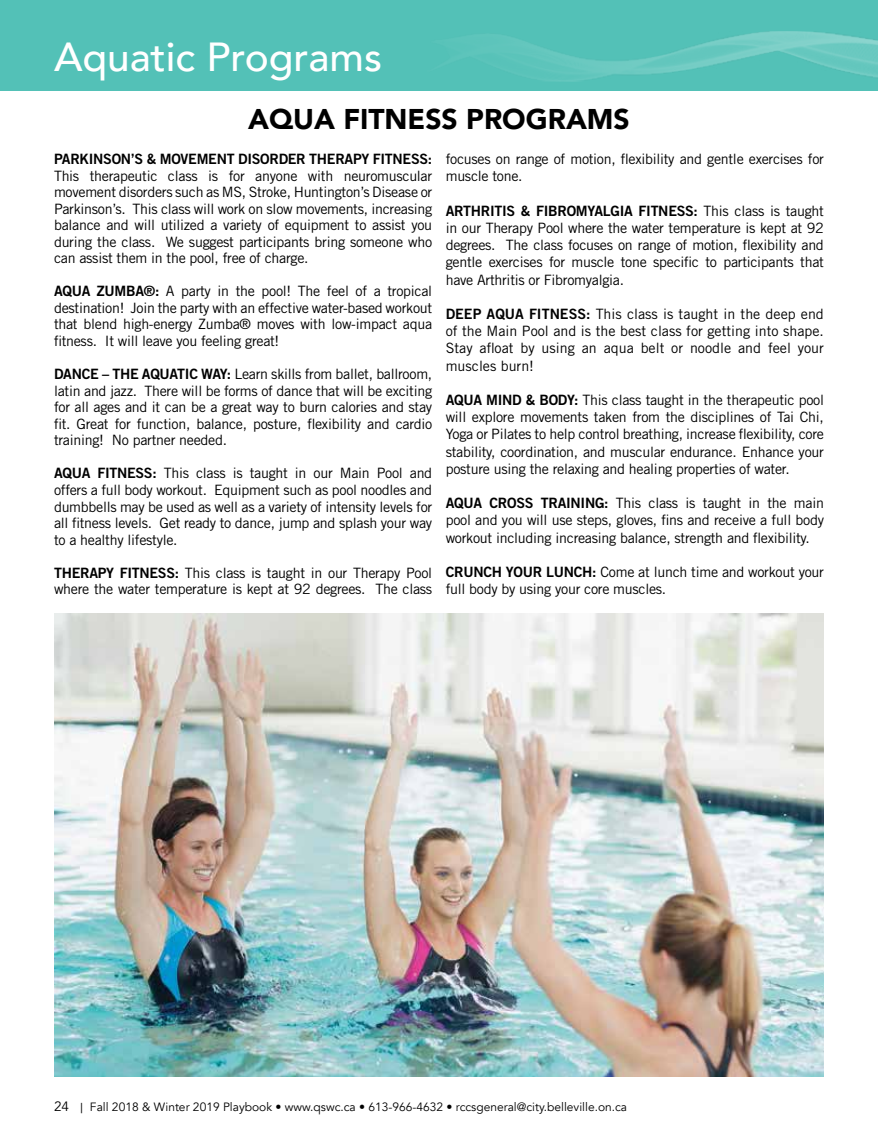
<style>
.page{position:relative;width:878px;height:1148px;background:#fff}
.page>*{position:absolute;margin:0;border:0;box-sizing:border-box;transform-origin:0 0}
.t1{font:500 40.5px "Avenir";color:#fff}
.t2{font:900 28.5px "Avenir";color:#000}
.t3{font:14.25px/16.5px "Trade Gothic LT Std";letter-spacing:-.02em;color:#000;text-align:justify}
.t4{font:14.25px "Trade Gothic LT Std Bd 2";letter-spacing:-.02em;color:#000}
.t5{font:12px "Avenir";color:#000}
.s1{font-family:"Trade Gothic LT Std Bd 2"}
.s2{font-family:"Trade Gothic LT Std"}
.s3{font-size:13.5px}
</style>
<div class="page">
<div style="left:0;top:0;width:878px;height:91px;background:#53c1b7"></div>
<img style="left:467px;top:31px;width:411px;height:51px">
<img style="left:54px;top:613px;width:769px;height:463px">
<h1 class="t1" style="left:54px;top:22px;width:329px">Aquatic Programs</h1>
<h2 class="t2" style="left:248px;top:94px;width:383px">AQUA FITNESS PROGRAMS</h2>
<p class="t4" style="left:54px;top:150px;width:380px">PARKINSON’S &amp; MOVEMENT DISORDER THERAPY FITNESS:</p>
<p class="t3" style="left:54px;top:167px;width:380px">This therapeutic class is for anyone with neuromuscular movement disorders such as MS, Stroke, Huntington’s Disease or Parkinson’s. This class will work on slow movements, increasing balance and will utilized a variety of equipment to assist you during the class. We suggest participants bring someone who can assist them in the pool, free of charge.</p>
<p class="t3" style="left:54px;top:283px;width:380px"><span class="s1">AQUA ZUMBA®:</span> A party in the pool! The feel of a tropical destination! Join the party with an effective water-based workout that blend high-energy Zumba® moves with low-impact aqua fitness. It will leave you feeling great!</p>
<p class="t3" style="left:54px;top:365px;width:380px"><span class="s1">DANCE – THE AQUATIC WAY:</span> Learn skills from ballet, ballroom, latin and jazz. There will be forms of dance that will be exciting for all ages and it can be a great way to burn calories and stay fit. Great for function, balance, posture, flexibility and cardio training! No partner needed.</p>
<p class="t3" style="left:54px;top:465px;width:380px"><span class="s1">AQUA FITNESS:</span> This class is taught in our Main Pool and offers a full body workout. Equipment such as pool noodles and dumbbells may be used as well as a variety of intensity levels for all fitness levels. Get ready to dance, jump and splash your way to a healthy lifestyle.</p>
<p class="t3" style="left:54px;top:564px;width:380px"><span class="s1">THERAPY FITNESS:</span> This class is taught in our Therapy Pool where the water temperature is kept at 92 degrees. The class</p>
<p class="t3" style="left:446px;top:150px;width:379px;line-height:17.2px">focuses on range of motion, flexibility and gentle exercises for muscle tone.</p>
<p class="t4" style="left:446px;top:202px;width:379px">ARTHRITIS &amp; FIBROMYALGIA FITNESS: <span class="s2">This class is taught</span></p>
<p class="t3" style="left:446px;top:219px;width:380px;line-height:17.2px">in our Therapy Pool where the water temperature is kept at 92 degrees. The class focuses on range of motion, flexibility and gentle exercises for muscle tone specific to participants that have Arthritis or Fibromyalgia.</p>
<p class="t3" style="left:446px;top:305px;width:380px;line-height:17.2px"><span class="s1">DEEP AQUA FITNESS:</span> This class is taught in the deep end of the Main Pool and is the best class for getting into shape.<br>Stay afloat by using an aqua belt or noodle and feel your muscles burn!</p>
<p class="t3" style="left:446px;top:391px;width:380px;line-height:17.2px"><span class="s1">AQUA MIND &amp; BODY:</span> This class taught in the therapeutic pool will explore movements taken from the disciplines of Tai Chi, Yoga or Pilates to help control breathing, increase flexibility, core stability, coordination, and muscular endurance. Enhance your posture using the relaxing and healing properties of water.</p>
<p class="t3" style="left:446px;top:494px;width:380px;line-height:17.2px"><span class="s1">AQUA CROSS TRAINING:</span> This class is taught in the main pool and you will use steps, gloves, fins and receive a full body workout including increasing balance, strength and flexibility.</p>
<p class="t3" style="left:446px;top:563px;width:380px;line-height:17.2px"><span class="s1">CRUNCH YOUR LUNCH:</span> Come at lunch time and workout your full body by using your core muscles.</p>
<p class="t5" style="left:54px;top:1099px;width:574px"><span class="s3">24 |</span> Fall 2018 &amp; Winter 2019 Playbook • www.qswc.ca • 613-966-4632 • rccsgeneral@city.belleville.on.ca</p>
</div>
